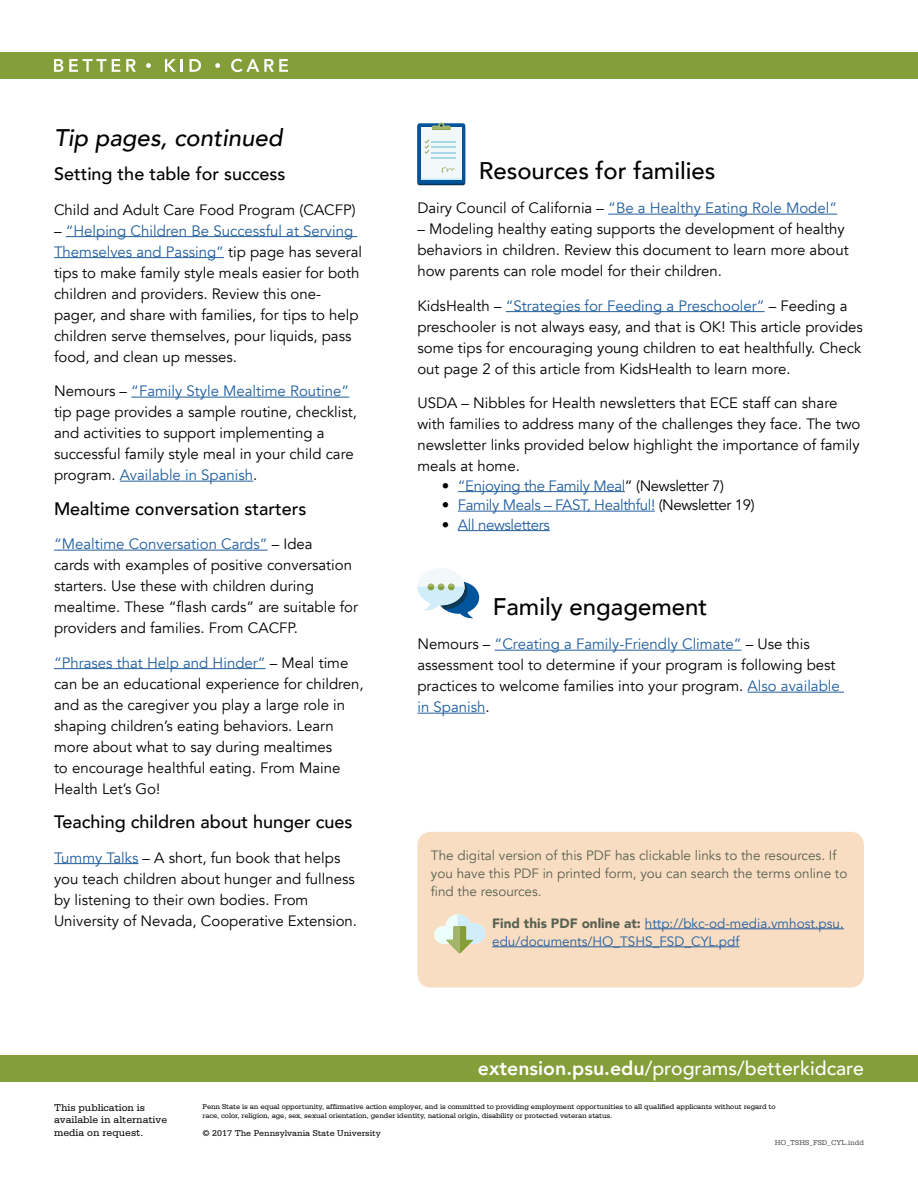
<style>
.page{position:relative;width:918px;height:1188px;background:#fff}
.page>*{position:absolute;margin:0;border:0;box-sizing:border-box;transform-origin:0 0}
.t1{font:500 24px "Avenir";color:#000}
.t2{font:italic 500 24px "Avenir";color:#000}
.t3{font:500 19.5px "Avenir";color:#fff}
.t4{font:500 18px "Avenir";color:#000}
.t5{font:15px/21px "Avenir";color:#000}
.t6{font:15px "Avenir";letter-spacing:-.025em;color:#215e9e}
.t7{font:15px "Avenir";color:#215e9e}
.t8{font:13.5px/18px "Avenir";color:#576152}
.t9{font:13.5px/18px "Avenir";color:#215e9e}
.t10{font:10.5px/12.6px "Serifa Std";color:#000}
.t11{font:9px "Serifa Std";color:#000}
.t12{font:7.5px/9px "Serifa Std";letter-spacing:-.01em;color:#000}
.t13{font:7.5px "Serifa Std";color:#4d4d4f}
.s1{color:#215e9e}
.s2{color:#000}
.s3{font-weight:900;color:#576152}
.s4{font-weight:800}
</style>
<div class="page">
<div style="left:0;top:52px;width:918px;height:27px;background:#849e39"></div>
<svg style="left:54px;top:59px;width:9px;height:13px"></svg>
<svg style="left:69px;top:59px;width:51px;height:13px"></svg>
<svg style="left:126px;top:59px;width:10px;height:13px"></svg>
<svg style="left:146px;top:63px;width:5px;height:5px"></svg>
<svg style="left:165px;top:59px;width:18px;height:13px"></svg>
<svg style="left:189px;top:59px;width:12px;height:13px"></svg>
<svg style="left:215px;top:63px;width:5px;height:5px"></svg>
<svg style="left:231px;top:59px;width:57px;height:13px"></svg>
<div style="left:417px;top:123px;width:48px;height:61px;background:#00549c;border-radius:2px"></div>
<div style="left:421px;top:127px;width:40px;height:53px;background:#f2f7fa"></div>
<hr style="left:421px;top:178px;width:40px;height:2px;background:#d1edfa">
<svg style="left:432px;top:122px;width:19px;height:8px"></svg>
<hr style="left:431px;top:157px;width:25px;height:2px;background:#a6d9e8">
<svg style="left:425px;top:140px;width:31px;height:14px"></svg>
<svg style="left:441px;top:167px;width:14px;height:6px"></svg>
<hr style="left:66px;top:236px;width:291px;height:1px;background:#215e9e">
<hr style="left:54px;top:257px;width:170px;height:1px;background:#215e9e">
<hr style="left:131px;top:397px;width:218px;height:1px;background:#215e9e">
<hr style="left:120px;top:481px;width:133px;height:1px;background:#215e9e">
<hr style="left:54px;top:550px;width:214px;height:1px;background:#215e9e">
<hr style="left:54px;top:668px;width:212px;height:1px;background:#215e9e">
<hr style="left:54px;top:863px;width:84px;height:1px;background:#215e9e">
<hr style="left:608px;top:214px;width:229px;height:1px;background:#215e9e">
<hr style="left:506px;top:311px;width:259px;height:1px;background:#215e9e">
<hr style="left:458px;top:491px;width:167px;height:1px;background:#215e9e">
<hr style="left:458px;top:511px;width:197px;height:1px;background:#215e9e">
<hr style="left:458px;top:530px;width:92px;height:1px;background:#215e9e">
<hr style="left:495px;top:650px;width:247px;height:1px;background:#215e9e">
<hr style="left:748px;top:692px;width:96px;height:1px;background:#215e9e">
<hr style="left:417px;top:713px;width:68px;height:1px;background:#215e9e">
<svg style="left:417px;top:568px;width:62px;height:51px"></svg>
<div style="left:417px;top:832px;width:447px;height:156px;background:#f9ddc2;border-radius:14px"></div>
<hr style="left:645px;top:928px;width:199px;height:1px;background:#215e9e">
<hr style="left:492px;top:946px;width:247px;height:1px;background:#215e9e">
<svg style="left:434px;top:914px;width:51px;height:39px"></svg>
<div style="left:0;top:1055px;width:918px;height:27px;background:#849e39"></div>
<h2 class="t2" style="left:54px;top:123px;width:230px">Tip pages, continued</h2>
<h3 class="t4" style="left:54px;top:158px;width:233px">Setting the table for success</h3>
<p class="t5" style="left:54px;top:199px;width:303px">Child and Adult Care Food Program (CACFP)</p>
<p class="t5" style="left:54px;top:220px;width:310px">– <span class="s1">“Helping Children Be Successful at Serving Themselves and Passing”</span> tip page has several tips to make family style meals easier for both children and providers. Review this one&shy;pager, and share with families, for tips to help children serve themselves, pour liquids, pass food, and clean up messes.</p>
<p class="t5" style="left:54px;top:381px;width:305px">Nemours – <span class="s1">“Family Style Mealtime Routine” </span>tip page provides a sample routine, checklist, and activities to support implementing a successful family style meal in your child care program. <span class="s1">Available in Spanish</span>.</p>
<h3 class="t4" style="left:54px;top:493px;width:254px">Mealtime conversation starters</h3>
<p class="t5" style="left:54px;top:534px;width:306px"><span class="s1">“Mealtime Conversation Cards”</span> – Idea<br>cards with examples of positive conversation starters. Use these with children during mealtime. These “flash cards” are suitable for providers and families. From CACFP.</p>
<p class="t5" style="left:54px;top:652px;width:311px"><span class="s1">“Phrases that Help and Hinder”</span> – Meal time can be an educational experience for children, and as the caregiver you play a large role in shaping children’s eating behaviors. Learn more about what to say during mealtimes<br>to encourage healthful eating. From Maine Health Let’s Go!</p>
<h3 class="t4" style="left:54px;top:806px;width:300px">Teaching children about hunger cues</h3>
<p class="t5" style="left:54px;top:847px;width:305px"><span class="s1">Tummy Talks</span> – A short, fun book that helps you teach children about hunger and fullness by listening to their own bodies. From University of Nevada, Cooperative Extension.</p>
<h2 class="t1" style="left:479px;top:149px;width:238px">Resources for families</h2>
<p class="t7" style="left:417px;top:199px;width:421px"><span class="s2">Dairy Council of California –</span> “Be a Healthy Eating Role Model”</p>
<p class="t5" style="left:417px;top:219px;width:433px">– Modeling healthy eating supports the development of healthy behaviors in children. Review this document to learn more about how parents can role model for their children.</p>
<p class="t5" style="left:417px;top:295px;width:447px">KidsHealth – <span class="s1">“Strategies for Feeding a Preschooler”</span> – Feeding a preschooler is not always easy, and that is OK! This article provides some tips for encouraging young children to eat healthfully. Check out page 2 of this article from KidsHealth to learn more.</p>
<p class="t5" style="left:417px;top:393px;width:445px">USDA – Nibbles for Health newsletters that ECE staff can share with families to address many of the challenges they face. The two newsletter links provided below highlight the importance of family meals at home.</p>
<p class="t6" style="left:442px;top:476px;width:284px"><span class="s2">•</span> “Enjoying the Family Meal<span class="s2">” (Newsletter 7)</span></p>
<p class="t6" style="left:442px;top:496px;width:314px"><span class="s2">•</span> Family Meals – FAST, Healthful! <span class="s2">(Newsletter 19)</span></p>
<p class="t6" style="left:442px;top:515px;width:110px"><span class="s2">•</span> All newsletters</p>
<h2 class="t1" style="left:493px;top:585px;width:216px">Family engagement</h2>
<p class="t5" style="left:417px;top:634px;width:424px">Nemours – <span class="s1">“Creating a Family-Friendly Climate”</span> – Use this assessment tool to determine if your program is following best practices to welcome families into your program. <span class="s1">Also available in Spanish</span>.</p>
<p class="t8" style="left:431px;top:847px;width:418px">The digital version of this PDF has clickable links to the resources. If you have this PDF in printed form, you can search the terms online to find the resources.</p>
<p class="t9" style="left:492px;top:914px;width:353px"><span class="s3">Find this PDF online at:</span> http://bkc-od-media.vmhost.psu. edu/documents/HO_TSHS_FSD_CYL.pdf</p>
<h2 class="t3" style="left:478px;top:1052px;width:388px"><span class="s4">extension.psu.edu</span>/programs/betterkidcare</h2>
<p class="t10" style="left:54px;top:1101px;width:115px">This publication is available in alternative media on request.</p>
<p class="t12" style="left:203px;top:1102px;width:575px">Penn State is an equal opportunity, affirmative action employer, and is committed to providing employment opportunities to all qualified applicants without regard to race, color, religion, age, sex, sexual orientation, gender identity, national origin, disability or protected veteran status.</p>
<p class="t11" style="left:203px;top:1128px;width:180px">© 2017 The Pennsylvania State University</p>
<p class="t13" style="left:775px;top:1139px;width:91px">HO_TSHS_FSD_CYL.indd</p>
</div>
